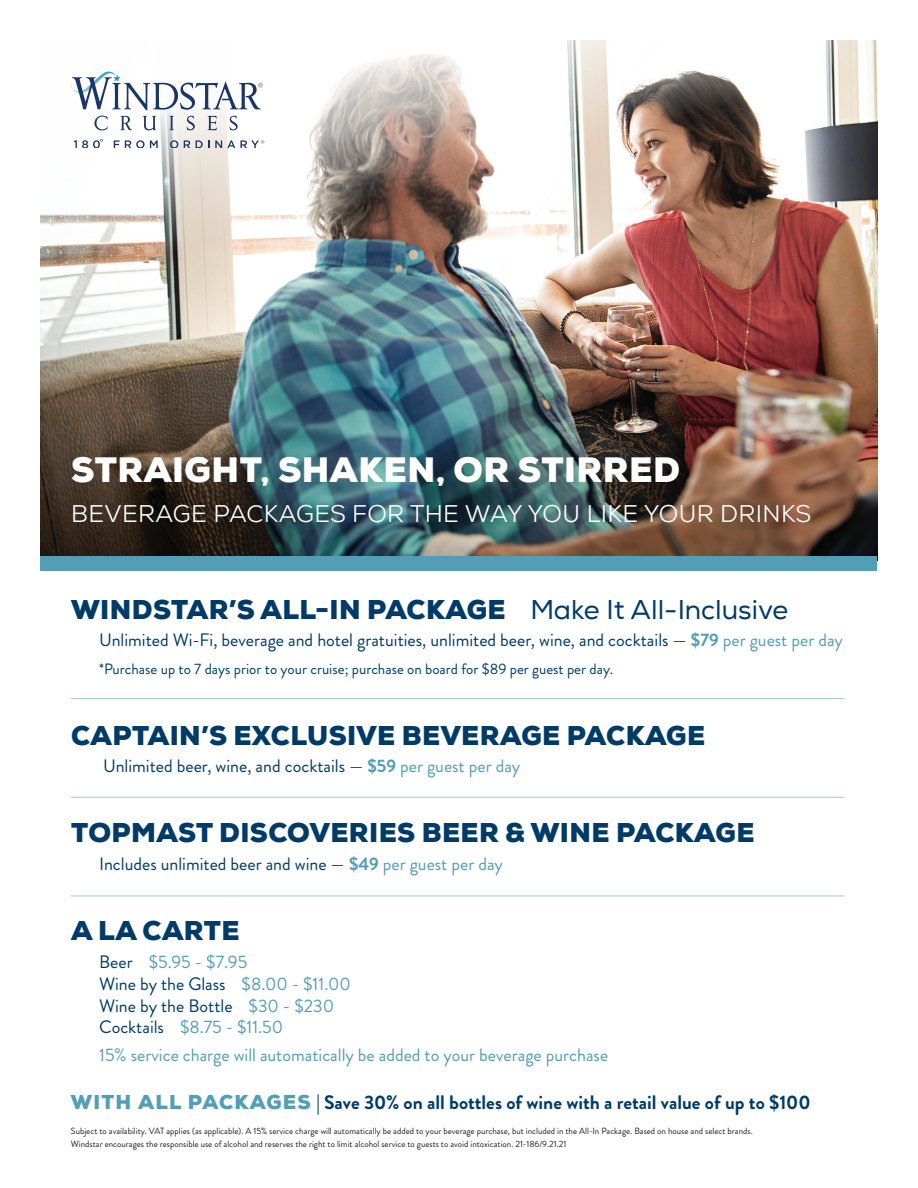
<style>
.page{position:relative;width:918px;height:1188px;background:#fff}
.page>*{position:absolute;margin:0;border:0;box-sizing:border-box;transform-origin:0 0}
.t1{font:900 35.1px "Nexa";letter-spacing:.015em;color:#fff}
.t2{font:900 27px "Nexa";letter-spacing:.015em;color:#003b68}
.t3{font:24px "Nexa";letter-spacing:.015em;color:#fff}
.t4{font:700 19.5px "Brandon Grotesque";color:#003b68}
.t5{font:18px "Brandon Grotesque";color:#003b68}
.t6{font:18px/21.6px "Brandon Grotesque";color:#539db5}
.t7{font:15px "Brandon Grotesque";color:#003b68}
.t8{font:9px/13.5px "Brandon Grotesque";color:#231f20}
.s1{font-weight:400}
.s2{font-weight:700;color:#539db5}
.s3{color:#539db5}
.s4{color:#003b68}
.s5{font-family:"Nexa";font-weight:900;color:#539db5}
</style>
<div class="page">
<img style="left:40px;top:40px;width:838px;height:517px">
<div style="left:40px;top:557px;width:838px;height:14px;background:#539db5"></div>
<svg style="left:71px;top:72px;width:192px;height:58px"></svg>
<svg style="left:74px;top:139px;width:29px;height:9px"></svg>
<svg style="left:114px;top:140px;width:44px;height:8px"></svg>
<svg style="left:170px;top:140px;width:8px;height:8px"></svg>
<svg style="left:184px;top:140px;width:6px;height:8px"></svg>
<svg style="left:196px;top:140px;width:68px;height:8px"></svg>
<hr style="left:71px;top:698px;width:773px;height:1px;background:#a2c6d7">
<hr style="left:71px;top:797px;width:773px;height:1px;background:#a2c6d7">
<hr style="left:71px;top:896px;width:773px;height:1px;background:#a2c6d7">
<h1 class="t1" style="left:71px;top:447px;width:611px">STRAIGHT, SHAKEN, OR STIRRED</h1>
<h3 class="t3" style="left:71px;top:498px;width:742px">BEVERAGE PACKAGES FOR THE WAY YOU LIKE YOUR DRINKS</h3>
<h2 class="t2" style="left:71px;top:592px;width:719px">WINDSTAR’S ALL-IN PACKAGE <span class="s1">Make It All-Inclusive</span></h2>
<h3 class="t5" style="left:99px;top:628px;width:745px">Unlimited Wi-Fi, beverage and hotel gratuities, unlimited beer, wine, and cocktails — <span class="s2">$79</span> <span class="s3">per guest per day</span></h3>
<h3 class="t7" style="left:99px;top:659px;width:515px">*Purchase up to 7 days prior to your cruise; purchase on board for $89 per guest per day.</h3>
<h2 class="t2" style="left:71px;top:718px;width:636px">CAPTAIN’S EXCLUSIVE BEVERAGE PACKAGE</h2>
<h3 class="t5" style="left:103px;top:754px;width:419px">Unlimited beer, wine, and cocktails — <span class="s2">$59</span> <span class="s3">per guest per day</span></h3>
<h2 class="t2" style="left:71px;top:815px;width:685px">TOPMAST DISCOVERIES BEER &amp; WINE PACKAGE</h2>
<h3 class="t5" style="left:99px;top:851px;width:405px">Includes unlimited beer and wine — <span class="s2">$49</span> <span class="s3">per guest per day</span></h3>
<h2 class="t2" style="left:71px;top:914px;width:170px">A LA CARTE</h2>
<h3 class="t6" style="left:99px;top:952px;width:253px"><span class="s4">Beer</span> $5.95 - $7.95<br><span class="s4">Wine by the Glass</span> $8.00 - $11.00<br><span class="s4">Wine by the Bottle</span> $30 - $230<br><span class="s4">Cocktails</span> $8.75 - $11.50</h3>
<h3 class="t6" style="left:99px;top:1045px;width:511px">15% service charge will automatically be added to your beverage purchase</h3>
<h3 class="t4" style="left:71px;top:1089px;width:741px"><span class="s5">WITH ALL PACKAGES</span> | Save 30% on all bottles of wine with a retail value of up to $100</h3>
<p class="t8" style="left:71px;top:1124px;width:683px">Subject to availability. VAT applies (as applicable). A 15% service charge will automatically be added to your beverage purchase, but included in the All-In Package. Based on house and select brands.<br>Windstar encourages the responsible use of alcohol and reserves the right to limit alcohol service to guests to avoid intoxication. 21-186/9.21.21</p>
</div>
